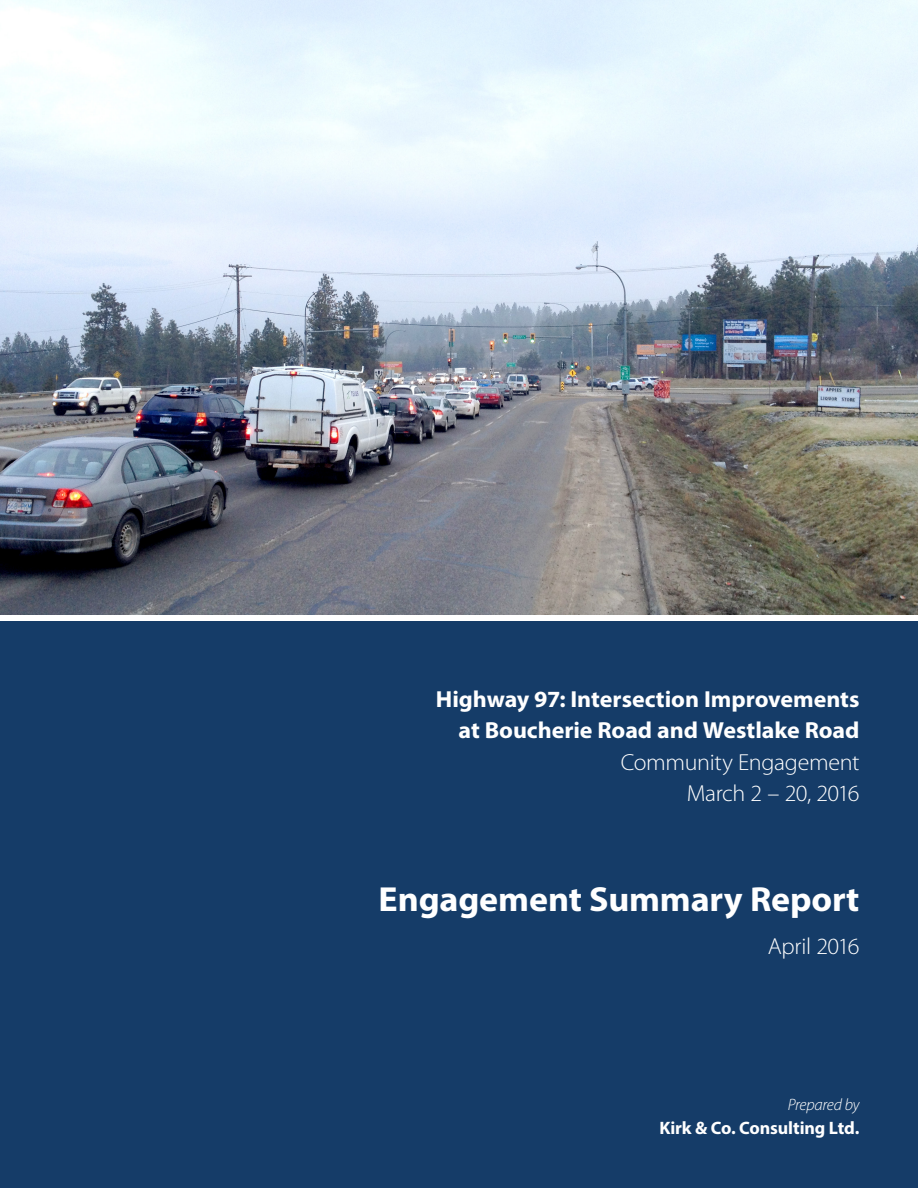
<style>
.page{position:relative;width:918px;height:1188px;background:#fff}
.page>*{position:absolute;margin:0;border:0;box-sizing:border-box;transform-origin:0 0}
.t1{font:700 34.95px "Myriad Pro";letter-spacing:-.005em;color:#fff}
.t2{font:700 23.25px "Myriad Pro";letter-spacing:-.005em;color:#fff}
.t3{font:300 23.25px "Myriad Pro";letter-spacing:-.015em;color:#fff}
.t4{font:700 18px "Myriad Pro";letter-spacing:-.005em;color:#fff}
.t5{font:italic 300 16.5px "Myriad Pro";letter-spacing:-.015em;color:#fff}
</style>
<div class="page">
<div style="left:0;top:621px;width:918px;height:567px;background:#153c68"></div>
<img style="left:0;top:0;width:918px;height:614px">
<p class="t2" style="left:436px;top:684px;width:425px">Highway 97: Intersection Improvements</p>
<p class="t2" style="left:459px;top:715px;width:402px">at Boucherie Road and Westlake Road</p>
<p class="t3" style="left:621px;top:749px;width:240px">Community Engagement</p>
<p class="t3" style="left:687px;top:781px;width:174px">March 2 – 20, 2016</p>
<p class="t1" style="left:379px;top:876px;width:482px">Engagement Summary Report</p>
<p class="t3" style="left:768px;top:934px;width:93px">April 2016</p>
<p class="t5" style="left:788px;top:1096px;width:73px">Prepared by</p>
<p class="t4" style="left:659px;top:1116px;width:202px">Kirk &amp; Co. Consulting Ltd.</p>
</div>
